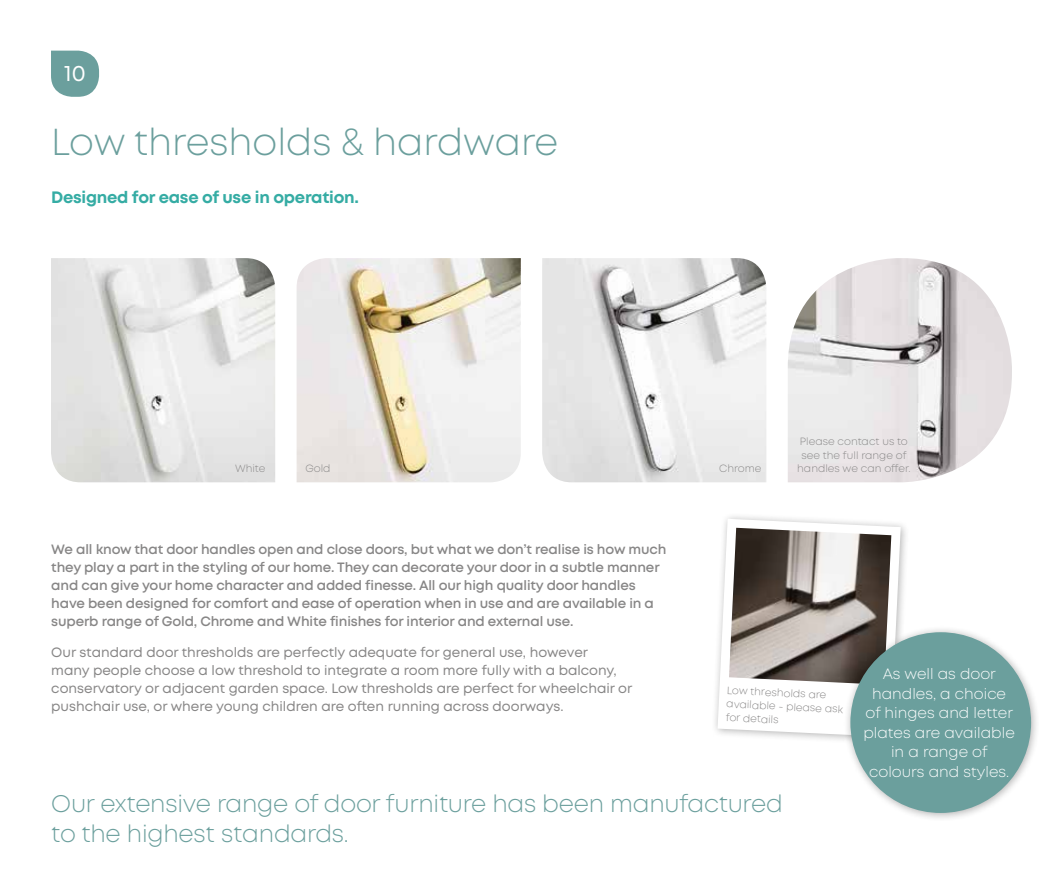
<style>
.page{position:relative;width:1063px;height:893px;background:#fff}
.page>*{position:absolute;margin:0;border:0;box-sizing:border-box;transform-origin:0 0}
.t1{font:300 37.5px "Mont";color:#6b9f9d}
.t2{font:300 24px/30px "Mont";letter-spacing:-.01em;color:#6b9f9d}
.t3{font:22.5px "Mont";color:#fff}
.t4{font:700 16.5px "Mont";letter-spacing:-.015em;color:#35aca4}
.t5{font:300 15px/19.5px "Mont";color:#fff;text-align:center}
.t6{font:600 13.5px/18px "Mont";letter-spacing:-.01em;color:#878686}
.t7{font:13.5px/18px "Mont";color:#878686}
.t8{font:300 10.5px/13.5px "Mont";color:#878686}
</style>
<div class="page">
<div style="left:711px;top:512px;width:199px;height:234px;background:#000;opacity:.3"></div>
<svg style="left:718px;top:519px;width:183px;height:218px"></svg>
<svg style="left:51px;top:51px;width:48px;height:46px;background:#7caaa8"></svg>
<img style="left:51px;top:258px;width:224px;height:224px">
<img style="left:297px;top:258px;width:224px;height:224px">
<img style="left:542px;top:258px;width:224px;height:224px">
<img style="left:788px;top:258px;width:224px;height:224px">
<img style="left:729px;top:528px;width:162px;height:157px">
<div style="left:844px;top:625px;width:197px;height:198px;background:#000;opacity:.3"></div>
<div style="left:850px;top:632px;width:181px;height:181px;background:#6b9f9d;border-radius:50%"></div>
<h3 class="t3" style="left:64px;top:59px;width:23px">10</h3>
<h1 class="t1" style="left:51px;top:118px;width:509px">Low thresholds &amp; hardware</h1>
<p class="t4" style="left:51px;top:187px;width:310px">Designed for ease of use in operation.</p>
<p class="t8" style="left:235px;top:462px;width:32px">White</p>
<p class="t8" style="left:305px;top:462px;width:27px">Gold</p>
<p class="t8" style="left:719px;top:462px;width:44px">Chrome</p>
<p class="t8" style="left:797px;top:435px;width:115px;text-align:center">Please contact us to see the full range of handles we can offer.</p>
<p class="t6" style="left:51px;top:540px;width:617px">We all know that door handles open and close doors, but what we don’t realise is how much they play a part in the styling of our home. They can decorate your door in a subtle manner and can give your home character and added finesse. All our high quality door handles have been designed for comfort and ease of operation when in use and are available in a superb range of Gold, Chrome and White finishes for interior and external use.</p>
<p class="t7" style="left:51px;top:643px;width:583px">Our standard door thresholds are perfectly adequate for general use, however<br>many people choose a low threshold to integrate a room more fully with a balcony, conservatory or adjacent garden space. Low thresholds are perfect for wheelchair or pushchair use, or where young children are often running across doorways.</p>
<p class="t8" style="left:728px;top:683px;width:118px;rotate:3deg">Low thresholds are available - please ask for details</p>
<h2 class="t2" style="left:51px;top:789px;width:733px">Our extensive range of door furniture has been manufactured to the highest standards.</h2>
<p class="t5" style="left:863px;top:664px;width:153px">As well as door handles, a choice of hinges and letter plates are available in a range of colours and styles.</p>
</div>
